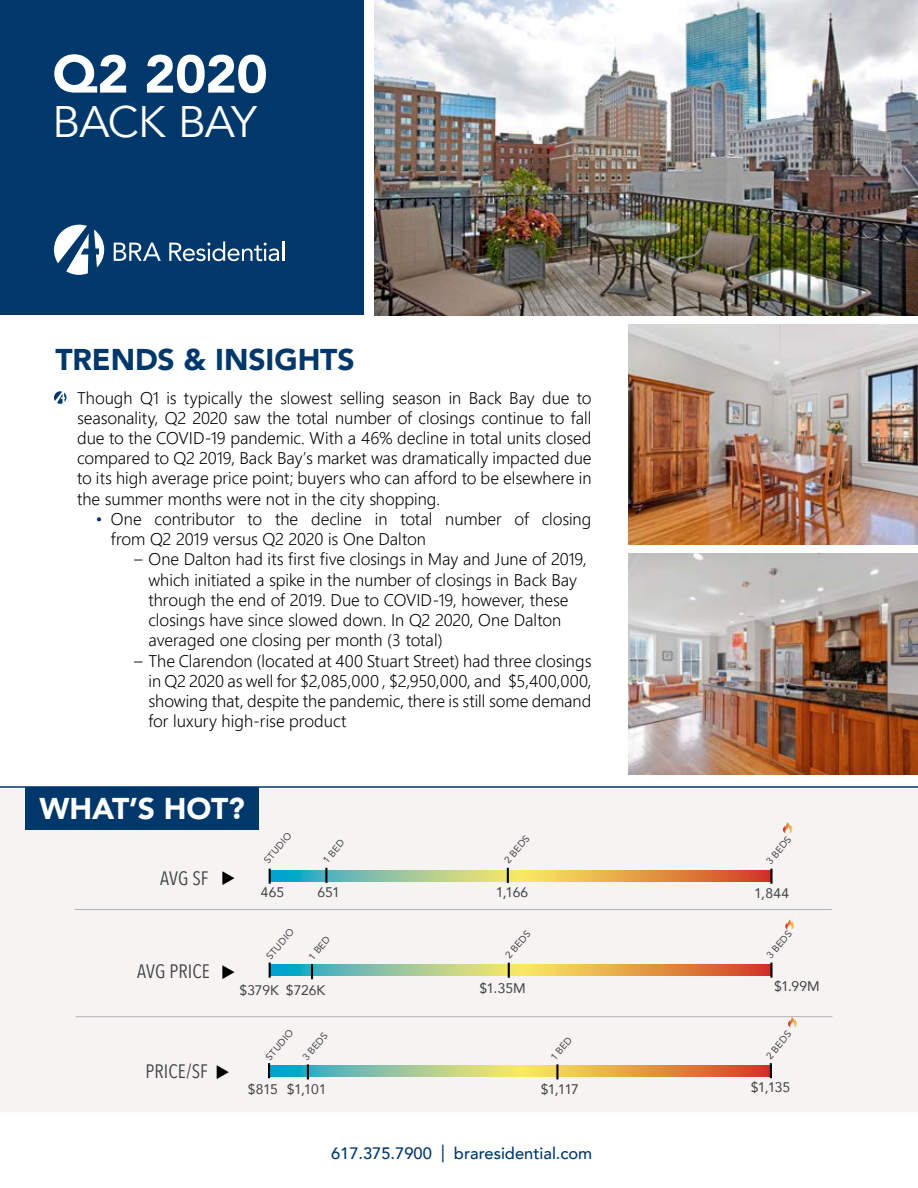
<style>
.page{position:relative;width:918px;height:1188px;background:#fff}
.page>*{position:absolute;margin:0;border:0;box-sizing:border-box;transform-origin:0 0}
.t1{font:900 52.8px "Avenir";letter-spacing:-.01em;color:#fff}
.t2{font:43.95px "Avenir";letter-spacing:-.02em;color:#fff}
.t3{font:900 30px "Avenir";letter-spacing:-.005em;color:#00386c}
.t4{font:900 30px "Avenir";letter-spacing:-.005em;color:#fff}
.t5{font:19.35px "Avenir Next Condensed";letter-spacing:.005em;color:#414042}
.t6{font:300 16.5px/20.2px "Malgun Gothic";letter-spacing:-.005em;color:#000;text-align:justify}
.t7{font:500 16.5px "Avenir";color:#00386c}
.t8{font:13.8px "Avenir";color:#414042}
.t9{font:9.75px "Avenir";color:#414042}
.s1{color:#00386c}
.s2{color:#000}
.s3{font-size:23.1px}
</style>
<div class="page">
<div style="left:0;top:789px;width:918px;height:322px;background:#f6f4f3"></div>
<div style="left:0;top:0;width:364px;height:315px;background:#00386c"></div>
<hr style="left:75px;top:909px;width:757px;height:1px;background:#b1b4b6">
<svg style="left:271px;top:871px;width:499px;height:11px;background:#b7ac70"></svg>
<svg style="left:271px;top:965px;width:499px;height:11px;background:#b7ad70"></svg>
<hr style="left:76px;top:1016px;width:756px;height:1px;background:#b1b4b6">
<svg style="left:270px;top:1065px;width:500px;height:11px;background:#b7ac70"></svg>
<div style="left:25px;top:788px;width:234px;height:42px;background:#00386c"></div>
<hr style="left:0;top:786px;width:918px;height:2px;background:#00386c">
<svg style="left:114px;top:243px;width:47px;height:18px"></svg>
<svg style="left:169px;top:241px;width:110px;height:20px"></svg>
<hr style="left:282px;top:241px;width:2px;height:20px;background:#fff">
<svg style="left:54px;top:225px;width:50px;height:50px"></svg>
<img style="left:375px;top:0;width:543px;height:315px">
<svg style="left:269px;top:869px;width:2px;height:15px"></svg>
<hr style="left:770px;top:869px;width:3px;height:15px;background:#000">
<svg style="left:269px;top:963px;width:2px;height:15px"></svg>
<hr style="left:770px;top:963px;width:3px;height:15px;background:#000">
<svg style="left:311px;top:964px;width:2px;height:15px"></svg>
<svg style="left:785px;top:919px;width:10px;height:11px"></svg>
<svg style="left:508px;top:963px;width:2px;height:15px"></svg>
<svg style="left:325px;top:868px;width:2px;height:15px"></svg>
<svg style="left:507px;top:868px;width:2px;height:15px"></svg>
<svg style="left:268px;top:1063px;width:2px;height:15px"></svg>
<svg style="left:307px;top:1064px;width:2px;height:15px"></svg>
<svg style="left:770px;top:1063px;width:2px;height:15px"></svg>
<svg style="left:788px;top:1017px;width:12px;height:10px"></svg>
<svg style="left:556px;top:1064px;width:2px;height:15px"></svg>
<svg style="left:783px;top:822px;width:10px;height:11px"></svg>
<img style="left:629px;top:324px;width:289px;height:221px">
<svg style="left:54px;top:391px;width:12px;height:13px"></svg>
<img style="left:629px;top:554px;width:289px;height:220px">
<h1 class="t1" style="left:52px;top:29px;width:217px">Q2 2020</h1>
<h2 class="t2" style="left:52px;top:95px;width:206px">BACK BAY</h2>
<h3 class="t3" style="left:56px;top:334px;width:301px">TRENDS &amp; INSIGHTS</h3>
<p class="t6" style="left:77px;top:388px;width:516px">Though Q1 is typically the slowest selling season in Back Bay due to seasonality, Q2 2020 saw the total number of closings continue to fall due to the COVID-19 pandemic. With a 46% decline in total units closed compared to Q2 2019, Back Bay’s market was dramatically impacted due to its high average price point; buyers who can afford to be elsewhere in the summer months were not in the city shopping.</p>
<p class="t6" style="left:111px;top:509px;width:482px;text-indent:-15px"><span class="s1">•</span> One contributor to the decline in total number of closing from Q2 2019 versus Q2 2020 is One Dalton</p>
<p class="t6" style="left:148px;top:550px;width:440px;text-align:left;text-indent:-14px">– One Dalton had its first five closings in May and June of 2019, which initiated a spike in the number of closings in Back Bay through the end of 2019. Due to COVID-19, however, these closings have since slowed down. In Q2 2020, One Dalton averaged one closing per month (3 total)</p>
<p class="t6" style="left:148px;top:651px;width:445px;text-indent:-14px">– The Clarendon (located at 400 Stuart Street) had three closings in Q2 2020 as well for $2,085,000 , $2,950,000, and $5,400,000, showing that, despite the pandemic, there is still some demand for luxury high-rise product</p>
<h3 class="t4" style="left:39px;top:783px;width:207px">WHAT’S HOT?</h3>
<p class="t5" style="left:160px;top:862px;width:50px">AVG SF</p>
<p class="t9" style="left:260px;top:857px;width:39px;rotate:-50deg">STUDIO</p>
<p class="t9" style="left:319px;top:857px;width:29px;rotate:-50deg">1 BED</p>
<p class="t8" style="left:317px;top:881px;width:24px">651</p>
<p class="t8" style="left:261px;top:881px;width:25px">465</p>
<p class="t9" style="left:262px;top:953px;width:39px;rotate:-50deg">STUDIO</p>
<p class="t9" style="left:305px;top:953px;width:29px;rotate:-50deg">1 BED</p>
<p class="t8" style="left:286px;top:980px;width:41px">$726K</p>
<p class="t5" style="left:137px;top:955px;width:100px">AVG PRICE <span class="s2">◆</span></p>
<p class="t8" style="left:240px;top:979px;width:41px">$379K</p>
<p class="t9" style="left:500px;top:857px;width:35px;rotate:-50deg">2 BEDS</p>
<p class="t8" style="left:496px;top:881px;width:34px">1,166</p>
<p class="t9" style="left:762px;top:858px;width:35px;rotate:-50deg">3 BEDS</p>
<p class="t8" style="left:754px;top:882px;width:36px">1,844</p>
<p class="t9" style="left:501px;top:952px;width:35px;rotate:-50deg">2 BEDS</p>
<p class="t9" style="left:763px;top:952px;width:35px;rotate:-50deg">3 BEDS</p>
<p class="t8" style="left:479px;top:977px;width:48px">$1.35M</p>
<p class="t8" style="left:774px;top:976px;width:47px">$1.99M</p>
<p class="t5" style="left:145px;top:1055px;width:86px">PRICE/SF <span class="s2">◆</span></p>
<p class="t9" style="left:262px;top:1054px;width:39px;rotate:-50deg">STUDIO</p>
<p class="t9" style="left:299px;top:1054px;width:35px;rotate:-50deg">3 BEDS</p>
<p class="t8" style="left:287px;top:1078px;width:41px">$1,101</p>
<p class="t8" style="left:751px;top:1076px;width:41px">$1,135</p>
<p class="t9" style="left:546px;top:1054px;width:29px;rotate:-50deg">1 BED</p>
<p class="t9" style="left:762px;top:1052px;width:35px;rotate:-50deg">2 BEDS</p>
<p class="t8" style="left:541px;top:1078px;width:40px">$1,117</p>
<p class="t8" style="left:248px;top:1078px;width:32px">$815</p>
<p class="t7" style="left:331px;top:1139px;width:263px">617.375.7900 <span class="s3">|</span> braresidential.com</p>
</div>
